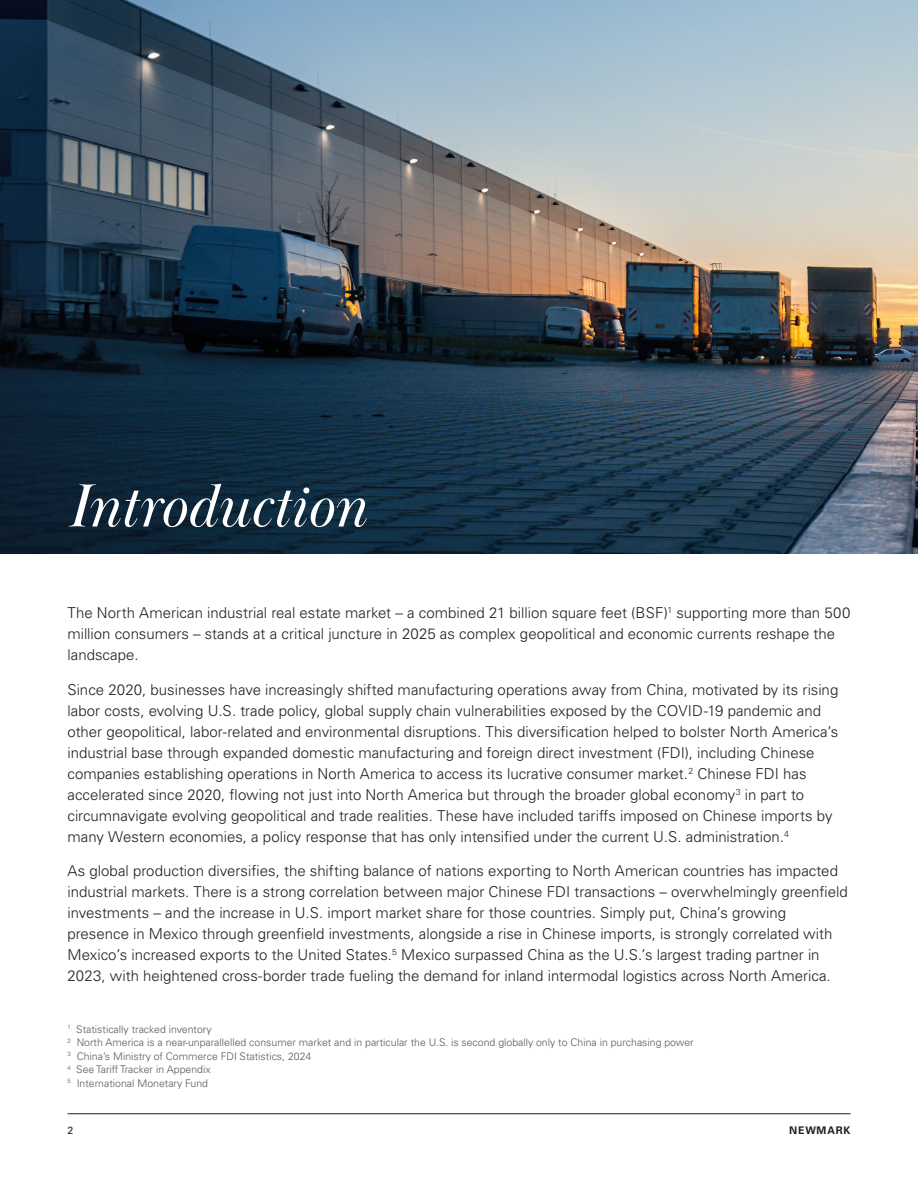
<style>
.page{position:relative;width:918px;height:1188px;background:#fff}
.page>*{position:absolute;margin:0;border:0;box-sizing:border-box;transform-origin:0 0}
.t1{font:italic 63px "Baskerville Display PT";color:#fff}
.t2{font:300 15px/21px "Univers LT Pro 45";color:#231f20}
.t3{font:300 10.5px "Univers LT Pro 45";color:#57585a}
.t4{font:700 10.5px "Univers LT Pro 65";letter-spacing:.075em;color:#231f20}
.t5{font:10.5px "Univers LT Pro 55 Roman";color:#231f20}
</style>
<div class="page">
<hr style="left:68px;top:1113px;width:782px;height:1px;background:#231f20">
<img style="left:0;top:0;width:918px;height:554px">
<p class="t1" style="left:68px;top:470px;width:299px">Introduction</p>
<p class="t2" style="left:68px;top:602px;width:784px">The North American industrial real estate market – a combined 21 billion square feet (BSF)<sup>1</sup> supporting more than 500 million consumers – stands at a critical juncture in 2025 as complex geopolitical and economic currents reshape the landscape.</p>
<p class="t2" style="left:68px;top:679px;width:772px">Since 2020, businesses have increasingly shifted manufacturing operations away from China, motivated by its rising labor costs, evolving U.S. trade policy, global supply chain vulnerabilities exposed by the COVID-19 pandemic and other geopolitical, labor-related and environmental disruptions. This diversification helped to bolster North America’s industrial base through expanded domestic manufacturing and foreign direct investment (FDI), including Chinese companies establishing operations in North America to access its lucrative consumer market.<sup>2</sup> Chinese FDI has accelerated since 2020, flowing not just into North America but through the broader global economy<sup>3</sup> in part to circumnavigate evolving geopolitical and trade realities. These have included tariffs imposed on Chinese imports by many Western economies, a policy response that has only intensified under the current U.S. administration.<sup>4</sup></p>
<p class="t2" style="left:68px;top:860px;width:782px">As global production diversifies, the shifting balance of nations exporting to North American countries has impacted industrial markets. There is a strong correlation between major Chinese FDI transactions – overwhelmingly greenfield investments – and the increase in U.S. import market share for those countries. Simply put, China’s growing presence in Mexico through greenfield investments, alongside a rise in Chinese imports, is strongly correlated with Mexico’s increased exports to the United States.<sup>5</sup> Mexico surpassed China as the U.S.’s largest trading partner in 2023, with heightened cross-border trade fueling the demand for inland intermodal logistics across North America.</p>
<p class="t3" style="left:68px;top:1022px;width:146px"><sup>1</sup> Statistically tracked inventory</p>
<p class="t3" style="left:68px;top:1036px;width:628px"><sup>2</sup> North America is a near-unparallelled consumer market and in particular the U.S. is second globally only to China in purchasing power</p>
<p class="t3" style="left:68px;top:1049px;width:245px"><sup>3</sup> China’s Ministry of Commerce FDI Statistics, 2024</p>
<p class="t3" style="left:68px;top:1063px;width:145px"><sup>4</sup> See Tariff Tracker in Appendix</p>
<p class="t3" style="left:68px;top:1076px;width:142px"><sup>5</sup> International Monetary Fund</p>
<p class="t5" style="left:68px;top:1123px;width:7px">2</p>
<p class="t4" style="left:789px;top:1123px;width:63px">NEWMARK</p>
</div>
